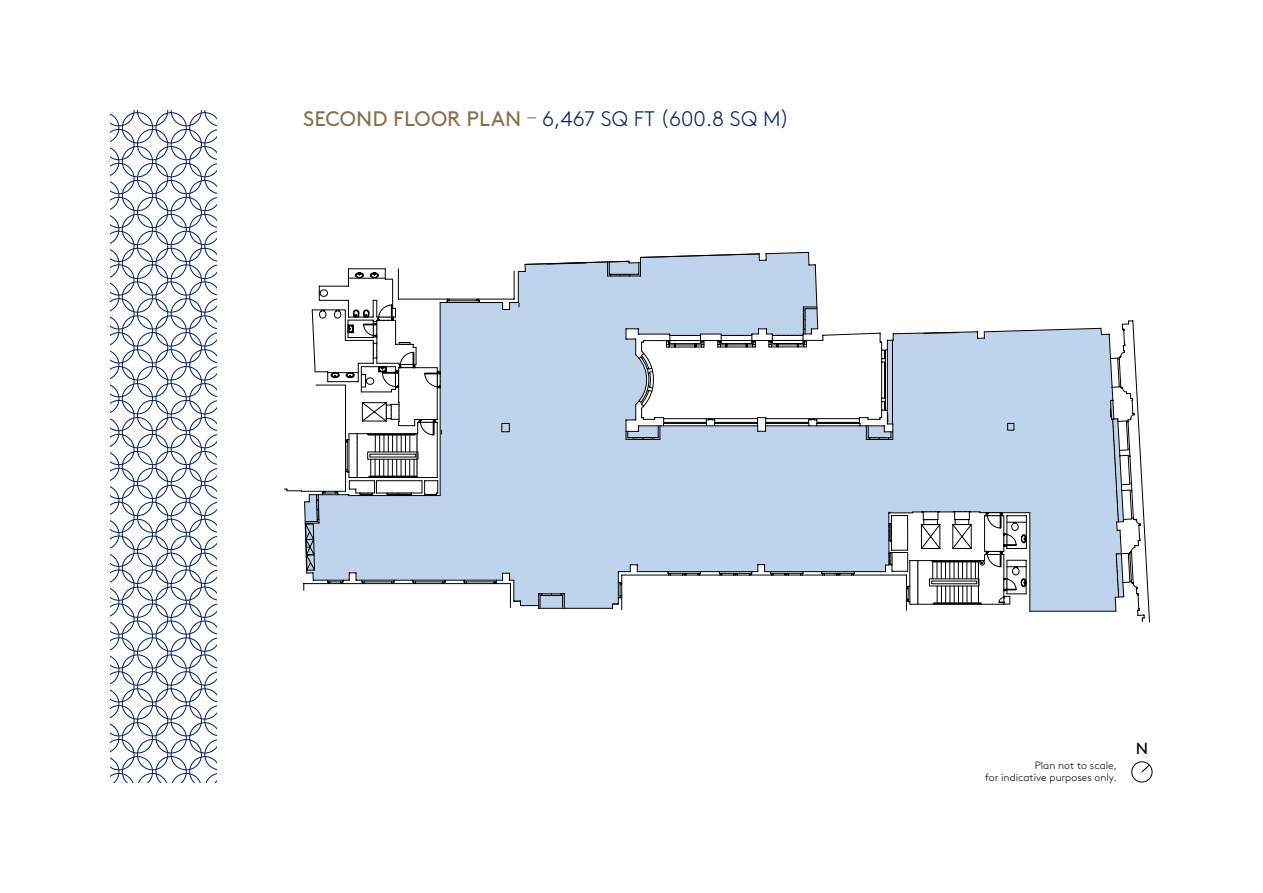
<style>
.page{position:relative;width:1263px;height:893px;background:#fff}
.page>*{position:absolute;margin:0;border:0;box-sizing:border-box;transform-origin:0 0}
.t1{font:300 21px "Brown";color:#001f61}
.t2{font:16.05px "Brown";color:#000}
.t3{font:300 10.5px/12px "Brown";color:#000;text-align:right}
.s1{font-weight:400;color:#89704d}
.s2{color:#89704d}
</style>
<div class="page">
<svg style="left:509px;top:252px;width:641px;height:370px"></svg>
<svg style="left:304px;top:298px;width:829px;height:305px"></svg>
<svg style="left:538px;top:596px;width:27px;height:12px"></svg>
<svg style="left:301px;top:298px;width:15px;height:276px"></svg>
<svg style="left:316px;top:262px;width:795px;height:334px"></svg>
<div style="left:1131px;top:761px;width:21px;height:21px;border:1px solid #000;border-radius:50%"></div>
<svg style="left:1141px;top:764px;width:9px;height:9px"></svg>
<svg style="left:111px;top:111px;width:105px;height:153px"></svg>
<svg style="left:111px;top:264px;width:105px;height:518px"></svg>
<h1 class="t1" style="left:303px;top:104px;width:488px"><span class="s1">SECOND FLOOR PLAN</span> <span class="s2">–</span> 6,467 SQ FT (600.8 SQ M)</h1>
<p class="t3" style="left:985px;top:758px;width:133px">Plan not to scale,<br>for indicative purposes only.</p>
<h2 class="t2" style="left:1136px;top:736px;width:14px">N</h2>
</div>
